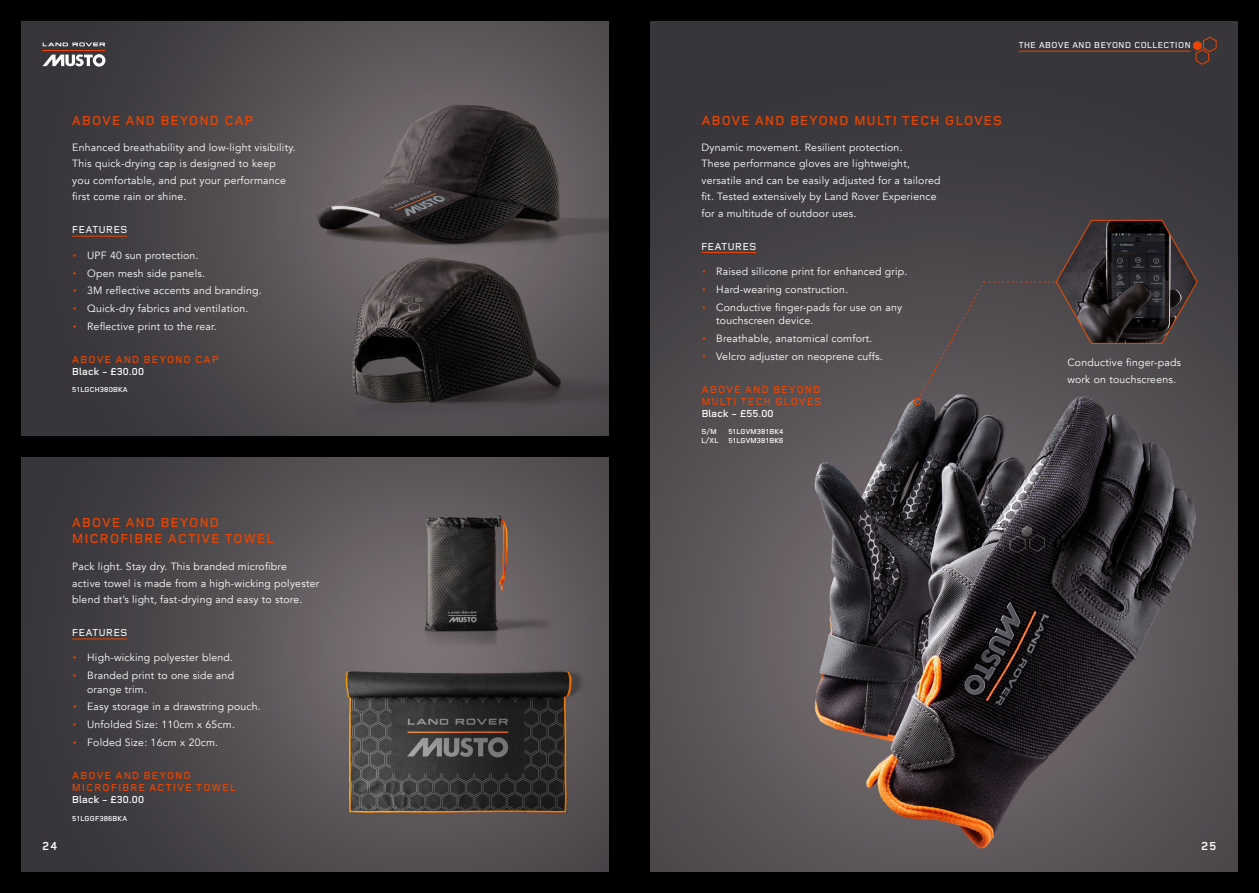
<style>
.page{position:relative;width:1259px;height:893px;background:#000}
.page>*{position:absolute;margin:0;border:0;box-sizing:border-box;transform-origin:0 0}
.t1{font:600 13.5px/16.5px "Land Rover";letter-spacing:.1em;color:#e94500}
.t2{font:700 12px "Land Rover";color:#fff}
.t3{font:10.5px/16.5px "Avenir";letter-spacing:.02em;color:#fff}
.t4{font:600 10.5px/12px "Land Rover";letter-spacing:.13em;color:#e94500}
.t5{font:600 10.5px "Land Rover";letter-spacing:.02em;color:#fff}
.t6{font:500 10.5px "Land Rover";letter-spacing:.06em;color:#fff}
.t7{font:500 9px "Land Rover";letter-spacing:.06em;color:#fff}
.t8{font:600 7.5px "Land Rover";letter-spacing:.02em;color:#fff}
.s1{font-family:"Land Rover";font-weight:500;color:#e94500}
</style>
<div class="page">
<img style="left:651px;top:21px;width:586px;height:851px">
<img style="left:21px;top:21px;width:587px;height:415px">
<img style="left:21px;top:457px;width:587px;height:415px">
<svg style="left:913px;top:219px;width:285px;height:186px;background:#484245"></svg>
<hr style="left:701px;top:252px;width:55px;height:1px;background:#e94500">
<hr style="left:72px;top:639px;width:55px;height:1px;background:#e94500">
<hr style="left:72px;top:236px;width:55px;height:1px;background:#e94500">
<hr style="left:43px;top:51px;width:62px;height:1px;background:#e94500">
<svg style="left:43px;top:54px;width:62px;height:13px"></svg>
<svg style="left:43px;top:43px;width:62px;height:3px"></svg>
<svg style="left:1193px;top:36px;width:23px;height:29px"></svg>
<hr style="left:1018px;top:51px;width:172px;height:1px;background:#e94500">
<p class="t7" style="left:1018px;top:39px;width:173px">THE ABOVE AND BEYOND COLLECTION</p>
<p class="t1" style="left:72px;top:111px;width:182px">ABOVE AND BEYOND CAP</p>
<p class="t1" style="left:702px;top:111px;width:302px">ABOVE AND BEYOND MULTI TECH GLOVES</p>
<p class="t3" style="left:72px;top:139px;width:225px">Enhanced breathability and low-light visibility.<br>This quick-drying cap is designed to keep you comfortable, and put your performance first come rain or shine.</p>
<p class="t6" style="left:72px;top:222px;width:57px">FEATURES</p>
<p class="t3" style="left:72px;top:247px;width:128px"><span class="s1">•</span> UPF 40 sun protection.</p>
<p class="t3" style="left:72px;top:265px;width:134px"><span class="s1">•</span> Open mesh side panels.</p>
<p class="t3" style="left:72px;top:283px;width:191px"><span class="s1">•</span> 3M reflective accents and branding.</p>
<p class="t3" style="left:72px;top:300px;width:178px"><span class="s1">•</span> Quick-dry fabrics and ventilation.</p>
<p class="t3" style="left:72px;top:318px;width:146px"><span class="s1">•</span> Reflective print to the rear.</p>
<p class="t4" style="left:72px;top:353px;width:148px">ABOVE AND BEYOND CAP</p>
<p class="t5" style="left:72px;top:364px;width:73px">Black - £30.00</p>
<p class="t8" style="left:72px;top:384px;width:57px">51LGCH380BKA</p>
<p class="t3" style="left:701px;top:139px;width:241px">Dynamic movement. Resilient protection.<br>These performance gloves are lightweight, versatile and can be easily adjusted for a tailored fit. Tested extensively by Land Rover Experience for a multitude of outdoor uses.</p>
<p class="t6" style="left:701px;top:239px;width:57px">FEATURES</p>
<p class="t3" style="left:701px;top:264px;width:208px"><span class="s1">•</span> Raised silicone print for enhanced grip.</p>
<p class="t3" style="left:701px;top:281px;width:148px"><span class="s1">•</span> Hard-wearing construction.</p>
<p class="t3" style="left:716px;top:301px;width:187px;line-height:13.5px;text-indent:-15px"><span class="s1">•</span> Conductive finger-pads for use on any touchscreen device.</p>
<p class="t3" style="left:701px;top:330px;width:173px"><span class="s1">•</span> Breathable, anatomical comfort.</p>
<p class="t3" style="left:701px;top:348px;width:183px"><span class="s1">•</span> Velcro adjuster on neoprene cuffs.</p>
<p class="t4" style="left:702px;top:382px;width:121px">ABOVE AND BEYOND<br>MULTI TECH GLOVES</p>
<p class="t5" style="left:702px;top:406px;width:73px">Black - £55.00</p>
<p class="t8" style="left:701px;top:426px;width:17px">S/M</p>
<p class="t8" style="left:728px;top:426px;width:57px">51LGVM381BK4</p>
<p class="t8" style="left:701px;top:435px;width:18px">L/XL</p>
<p class="t8" style="left:728px;top:435px;width:56px">51LGVM381BK6</p>
<p class="t3" style="left:1067px;top:354px;width:115px">Conductive finger-pads work on touchscreens.</p>
<p class="t1" style="left:72px;top:513px;width:203px">ABOVE AND BEYOND<br>MICROFIBRE ACTIVE TOWEL</p>
<p class="t3" style="left:72px;top:558px;width:248px">Pack light. Stay dry. This branded microfibre<br>active towel is made from a high-wicking polyester blend that’s light, fast-drying and easy to store.</p>
<p class="t6" style="left:72px;top:625px;width:57px">FEATURES</p>
<p class="t3" style="left:72px;top:650px;width:162px"><span class="s1">•</span> High-wicking polyester blend.</p>
<p class="t3" style="left:87px;top:669px;width:148px;line-height:13.5px;text-indent:-15px"><span class="s1">•</span> Branded print to one side and orange trim.</p>
<p class="t3" style="left:72px;top:699px;width:190px"><span class="s1">•</span> Easy storage in a drawstring pouch.</p>
<p class="t3" style="left:72px;top:716px;width:164px"><span class="s1">•</span> Unfolded Size: 110cm x 65cm.</p>
<p class="t3" style="left:72px;top:734px;width:147px"><span class="s1">•</span> Folded Size: 16cm x 20cm.</p>
<p class="t4" style="left:72px;top:769px;width:165px">ABOVE AND BEYOND<br>MICROFIBRE ACTIVE TOWEL</p>
<p class="t5" style="left:72px;top:792px;width:73px">Black - £30.00</p>
<p class="t8" style="left:72px;top:813px;width:56px">51LGGF386BKA</p>
<p class="t2" style="left:43px;top:838px;width:16px">24</p>
<p class="t2" style="left:1201px;top:838px;width:16px">25</p>
</div>
